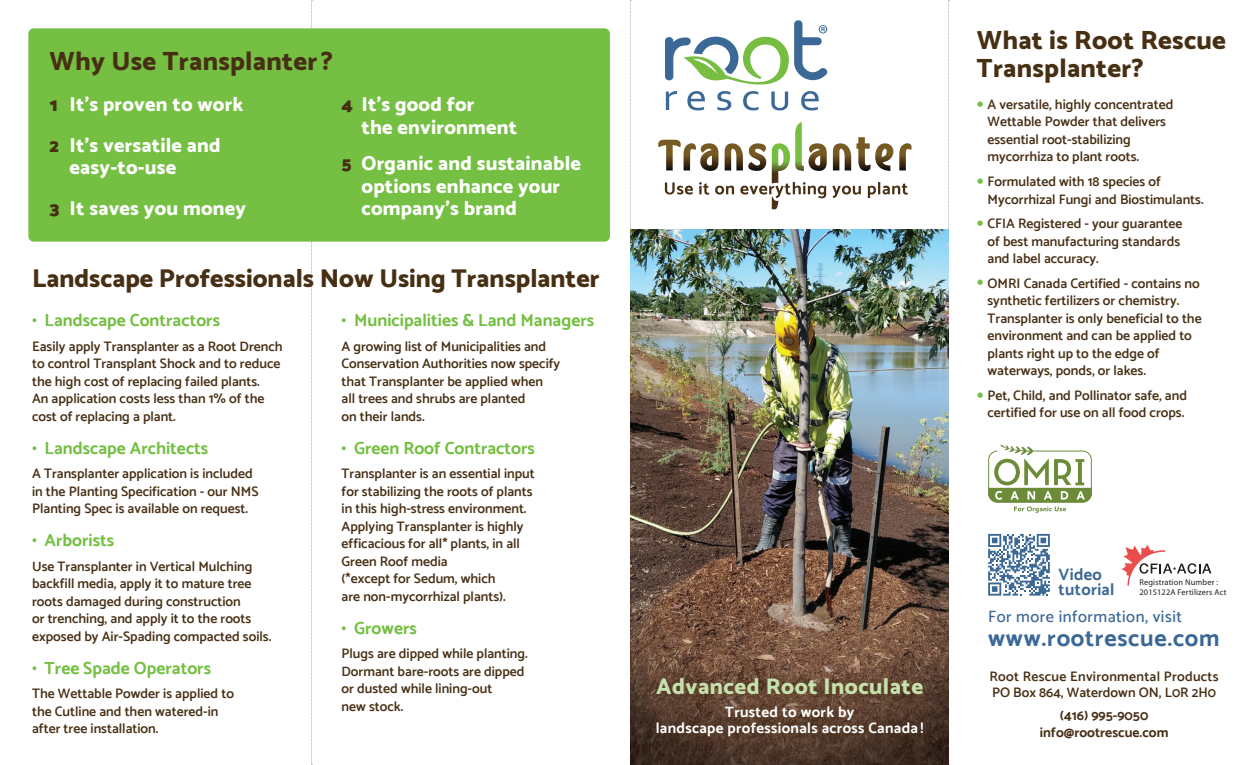
<style>
.page{position:relative;width:1260px;height:765px;background:#fff}
.page>*{position:absolute;margin:0;border:0;box-sizing:border-box;transform-origin:0 0}
.t1{font:800 26.25px/28.8px "Catamaran";letter-spacing:.01em;color:#472f14}
.t2{font:800 25.62px "Catamaran";color:#472f14}
.t3{font:700 23.88px "Catamaran";letter-spacing:.03em;color:#3b6895}
.t4{font:800 22.5px "Catamaran";letter-spacing:.02em;color:#c6e0ae}
.t5{font:800 20px/22.5px "Catamaran";letter-spacing:.01em;color:#fff}
.t6{font:700 17.5px "Catamaran";color:#75bf43}
.t7{font:700 16.75px/14.4px "Catamaran";letter-spacing:.02em;color:#3b6895}
.t8{font:500 16.38px "Catamaran";letter-spacing:.03em;color:#3b6895}
.t9{font:700 15px/16.2px "Catamaran";letter-spacing:.02em;color:#fff;text-align:center}
.t10{font:600 13.75px/17.5px "Catamaran";color:#472f14}
.t11{font:600 13.75px/16.2px "Catamaran";letter-spacing:.02em;color:#472f14}
.t12{font:700 13.75px/16.2px "Catamaran";color:#472f14;text-align:center}
.t13{font:8.5px/9.6px "Myriad Pro";letter-spacing:.02em;color:#231f20}
.s1{font-weight:900;font-size:18.75px;color:#472f14}
.s2{font-size:26.25px;color:#75bf43}
</style>
<div class="page">
<svg style="left:311px;top:0;width:1px;height:765px"></svg>
<svg style="left:630px;top:0;width:1px;height:230px"></svg>
<svg style="left:948px;top:0;width:2px;height:765px"></svg>
<img style="left:630px;top:230px;width:319px;height:535px">
<svg style="left:665px;top:20px;width:163px;height:90px"></svg>
<svg style="left:658px;top:122px;width:254px;height:87px"></svg>
<svg style="left:645px;top:667px;width:290px;height:80px;background:#5b402f"></svg>
<div style="left:28px;top:28px;width:582px;height:214px;background:#75bf43;border-radius:5px"></div>
<svg style="left:1122px;top:545px;width:89px;height:41px"></svg>
<svg style="left:988px;top:534px;width:62px;height:62px"></svg>
<svg style="left:988px;top:444px;width:104px;height:69px"></svg>
<h1 class="t1" style="left:50px;top:46px;width:285px">Why Use Transplanter ?</h1>
<h3 class="t5" style="left:50px;top:84px;width:195px;line-height:40.8px"><span class="s1">1</span> It’s proven to work<br><span class="s1">2</span> It’s versatile and</h3>
<h3 class="t5" style="left:50px;top:147px;width:198px;line-height:40.8px;text-indent:20px">easy-to-use<br><span class="s1">3</span> It saves you money</h3>
<h3 class="t5" style="left:362px;top:93px;width:157px;text-indent:-20px"><span class="s1">4</span> It’s good for<br>the environment</h3>
<h3 class="t5" style="left:362px;top:152px;width:221px;text-indent:-20px"><span class="s1">5</span> Organic and sustainable options enhance your company’s brand</h3>
<h2 class="t2" style="left:32px;top:264px;width:569px">Landscape Professionals Now Using Transplanter</h2>
<p class="t6" style="left:32px;top:310px;width:190px">• Landscape Contractors</p>
<p class="t10" style="left:32px;top:337px;width:252px">Easily apply Transplanter as a Root Drench to control Transplant Shock and to reduce the high cost of replacing failed plants.<br>An application costs less than 1% of the cost of replacing a plant.</p>
<p class="t6" style="left:32px;top:437px;width:178px">• Landscape Architects</p>
<p class="t10" style="left:32px;top:465px;width:228px">A Transplanter application is included in the Planting Specification - our NMS<br>Planting Spec is available on request.</p>
<p class="t6" style="left:32px;top:530px;width:84px">• Arborists</p>
<p class="t10" style="left:32px;top:557px;width:241px">Use Transplanter in Vertical Mulching backfill media, apply it to mature tree roots damaged during construction<br>or trenching, and apply it to the roots exposed by Air-Spading compacted soils.</p>
<p class="t6" style="left:32px;top:657px;width:181px">• Tree Spade Operators</p>
<p class="t10" style="left:32px;top:685px;width:203px">The Wettable Powder is applied to the Cutline and then watered-in after tree installation.</p>
<p class="t6" style="left:342px;top:310px;width:254px">• Municipalities &amp; Land Managers</p>
<p class="t10" style="left:342px;top:337px;width:220px">A growing list of Municipalities and<br>Conservation Authorities now specify that Transplanter be applied when<br>all trees and shrubs are planted<br>on their lands.</p>
<p class="t6" style="left:342px;top:437px;width:195px">• Green Roof Contractors</p>
<p class="t10" style="left:342px;top:465px;width:195px">Transplanter is an essential input for stabilizing the roots of plants in this high-stress environment.<br>Applying Transplanter is highly efficacious for all* plants, in all<br>Green Roof media<br>(*except for Sedum, which<br>are non-mycorrhizal plants).</p>
<p class="t6" style="left:342px;top:617px;width:77px">• Growers</p>
<p class="t10" style="left:342px;top:645px;width:188px">Plugs are dipped while planting.<br>Dormant bare-roots are dipped or dusted while lining-out<br>new stock.</p>
<h1 class="t1" style="left:977px;top:25px;width:251px">What is Root Rescue<br>Transplanter?</h1>
<p class="t10" style="left:988px;top:95px;width:187px;text-indent:-11px"><span class="s2">•</span> A versatile, highly concentrated<br>Wettable Powder that delivers essential root-stabilizing mycorrhiza to plant roots.</p>
<p class="t10" style="left:988px;top:173px;width:218px;text-indent:-11px"><span class="s2">•</span> Formulated with 18 species of<br>Mycorrhizal Fungi and Biostimulants.</p>
<p class="t10" style="left:988px;top:215px;width:196px;text-indent:-11px"><span class="s2">•</span> CFIA Registered - your guarantee of best manufacturing standards and label accuracy.</p>
<p class="t10" style="left:988px;top:274px;width:216px;text-indent:-11px"><span class="s2">•</span> OMRI Canada Certified - contains no synthetic fertilizers or chemistry.<br>Transplanter is only beneficial to the environment and can be applied to plants right up to the edge of waterways, ponds, or lakes.</p>
<p class="t10" style="left:977px;top:386px;width:212px;text-align:center"><span class="s2">•</span> Pet, Child, and Pollinator safe, and certified for use on all food crops.</p>
<h3 class="t4" style="left:656px;top:673px;width:268px">Advanced Root Inoculate</h3>
<p class="t9" style="left:656px;top:703px;width:270px">Trusted to work by<br>landscape professionals across Canada !</p>
<p class="t7" style="left:1059px;top:567px;width:57px">Video tutorial</p>
<p class="t8" style="left:988px;top:607px;width:195px">For more information, visit</p>
<h3 class="t3" style="left:988px;top:624px;width:233px">www.rootrescue.com</h3>
<p class="t13" style="left:1139px;top:577px;width:88px">Registration Number :<br>2015122A Fertilizers Act</p>
<p class="t11" style="left:990px;top:668px;width:231px">Root Rescue Environmental Products<br>PO Box 864, Waterdown ON, L0R 2H0</p>
<p class="t12" style="left:1040px;top:708px;width:130px">(416) 995-9050 info@rootrescue.com</p>
</div>
